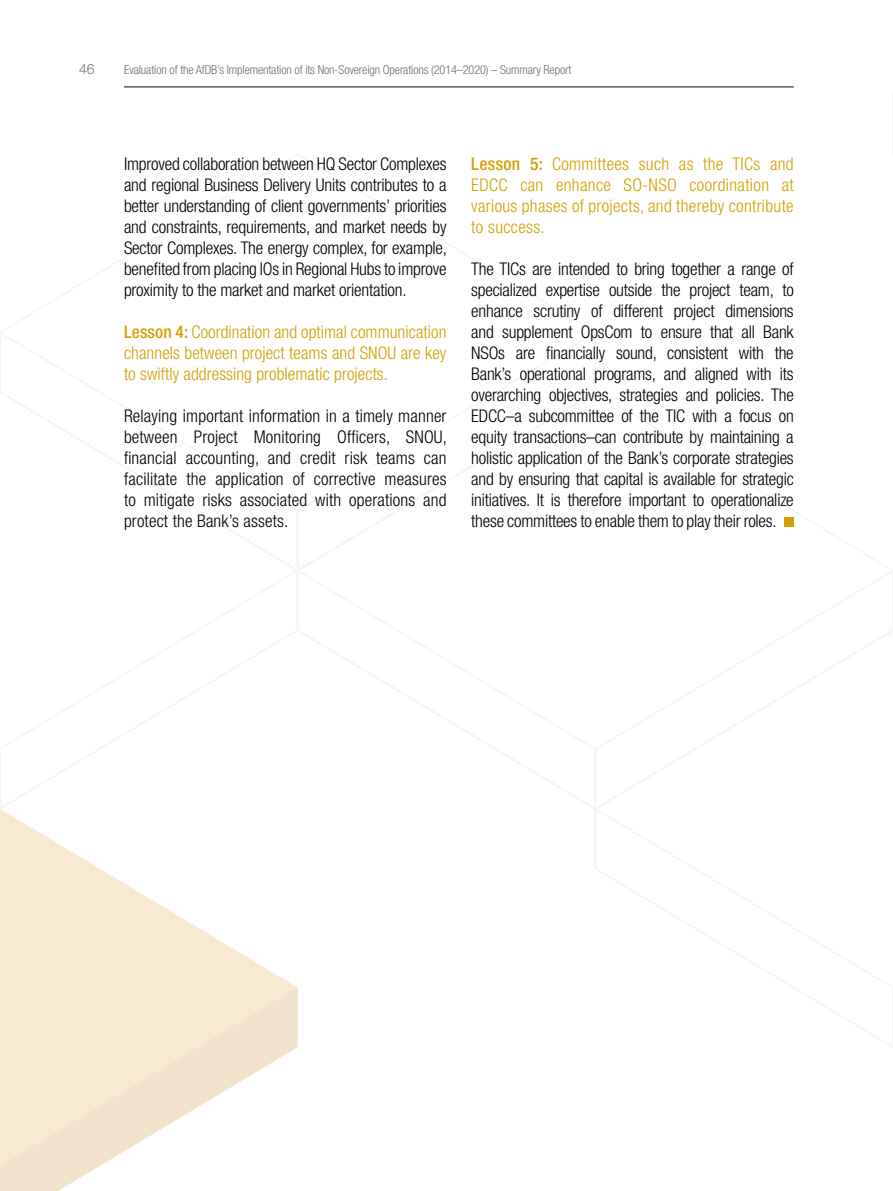
<style>
.page{position:relative;width:893px;height:1191px;background:#fff}
.page>*{position:absolute;margin:0;border:0;box-sizing:border-box;transform-origin:0 0}
.Plain_text{font:300 condensed 17.5px/21px "Helvetica Neue LT Std";letter-spacing:-.01em;color:#000;text-align:justify}
.FLR{font:300 condensed 17.5px/21px "Helvetica Neue LT Std";letter-spacing:.01em;color:#d49e00;text-align:justify}
.t1{font:300 14px "Helvetica Neue LT Std";color:#6e6e6e}
.t2{font:300 condensed 12.25px "Helvetica Neue LT Std";letter-spacing:-.01em;color:#6e6e6e}
.s1{font-weight:500}
</style>
<div class="page">
<svg style="left:0;top:811px;width:296px;height:176px;fill:#f8ead0"></svg>
<svg style="left:0;top:987px;width:298px;height:204px;fill:#f8ead0"></svg>
<svg style="left:0;top:1158px;width:1px;height:33px"></svg>
<hr style="left:124px;top:86px;width:670px;height:2px;background:#6e6e6e">
<div style="left:784px;top:517px;width:10px;height:10px;background:#d49e00"></div>
<p class="t1" style="left:79px;top:61px;width:17px">46</p>
<p class="t2" style="left:124px;top:63px;width:449px">Evaluation of the AfDB’s Implementation of its Non‑Sovereign Operations (2014–2020) – Summary Report</p>
<p class="Plain_text" style="left:124px;top:153px;width:325px">Improved collaboration between HQ Sector Complexes and regional Business Delivery Units contributes to a better understanding of client governments’ priorities and constraints, requirements, and market needs by Sector Complexes. The energy complex, for example, benefited from placing IOs in Regional Hubs to improve proximity to the market and market orientation.</p>
<p class="FLR" style="left:124px;top:321px;width:324px"><span class="s1">Lesson 4:</span> Coordination and optimal communication channels between project teams and SNOU are key to swiftly addressing problematic projects.</p>
<p class="Plain_text" style="left:124px;top:405px;width:325px">Relaying important information in a timely manner between Project Monitoring Officers, SNOU, financial accounting, and credit risk teams can facilitate the application of corrective measures to mitigate risks associated with operations and protect the Bank’s assets.</p>
<p class="FLR" style="left:471px;top:153px;width:324px"><span class="s1">Lesson 5:</span> Committees such as the TICs and EDCC can enhance SO-NSO coordination at various phases of projects, and thereby contribute to success.</p>
<p class="Plain_text" style="left:471px;top:258px;width:324px">The TICs are intended to bring together a range of specialized expertise outside the project team, to enhance scrutiny of different project dimensions and supplement OpsCom to ensure that all Bank NSOs are financially sound, consistent with the Bank’s operational programs, and aligned with its overarching objectives, strategies and policies. The EDCC–a subcommittee of the TIC with a focus on equity transactions–can contribute by maintaining a holistic application of the Bank’s corporate strategies and by ensuring that capital is available for strategic initiatives. It is therefore important to operationalize these committees to enable them to play their roles.</p>
</div>
